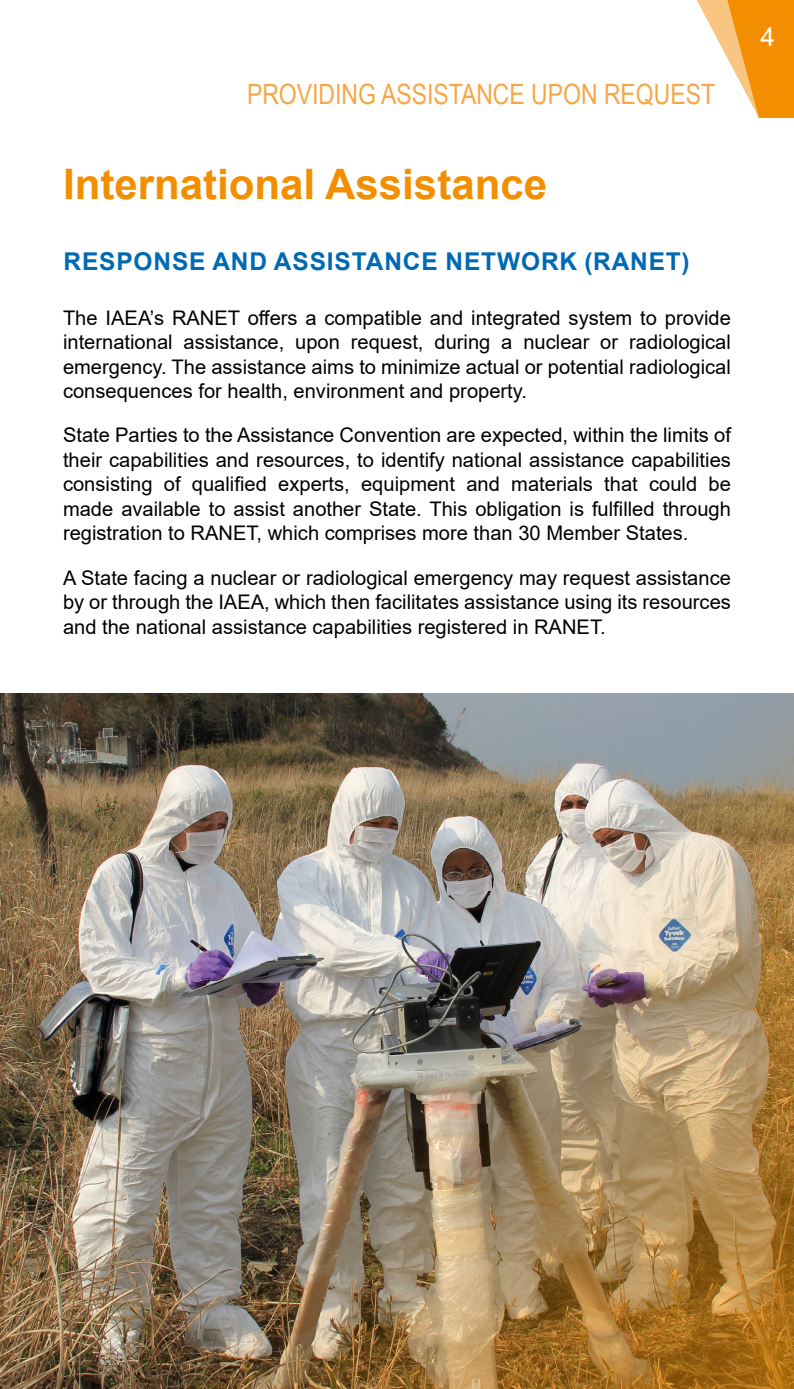
<style>
.page{position:relative;width:794px;height:1389px;background:#fff}
.page>*{position:absolute;margin:0;border:0;box-sizing:border-box;transform-origin:0 0}
.t1{font:700 42px "Arial";color:#f28e00}
.t2{font:28px "Arial Narrow";color:#f7a644}
.t3{font:26.25px "Arial";color:#fff}
.t4{font:700 24.5px "Arial";letter-spacing:.035em;color:#0069b4}
.t5{font:20.12px/24.5px "Arial";color:#000;text-align:justify}
</style>
<div class="page">
<img style="left:0;top:693px;width:794px;height:696px">
<svg style="left:697px;top:0;width:97px;height:118px"></svg>
<h2 class="t2" style="left:247px;top:74px;width:469px">PROVIDING ASSISTANCE UPON REQUEST</h2>
<h1 class="t1" style="left:63px;top:155px;width:485px">International Assistance</h1>
<p class="t4" style="left:63px;top:245px;width:627px">RESPONSE AND ASSISTANCE NETWORK (RANET)</p>
<p class="t5" style="left:63px;top:305px;width:669px">The IAEA’s RANET offers a compatible and integrated system to provide international assistance, upon request, during a nuclear or radiological emergency. The assistance aims to minimize actual or potential radiological consequences for health, environment and property.</p>
<p class="t5" style="left:63px;top:423px;width:669px">State Parties to the Assistance Convention are expected, within the limits of their capabilities and resources, to identify national assistance capabilities consisting of qualified experts, equipment and materials that could be made available to assist another State. This obligation is fulfilled through registration to RANET, which comprises more than 30 Member States.</p>
<p class="t5" style="left:63px;top:565px;width:669px">A State facing a nuclear or radiological emergency may request assistance by or through the IAEA, which then facilitates assistance using its resources and the national assistance capabilities registered in RANET.</p>
<h3 class="t3" style="left:760px;top:19px;width:16px">4</h3>
</div>
